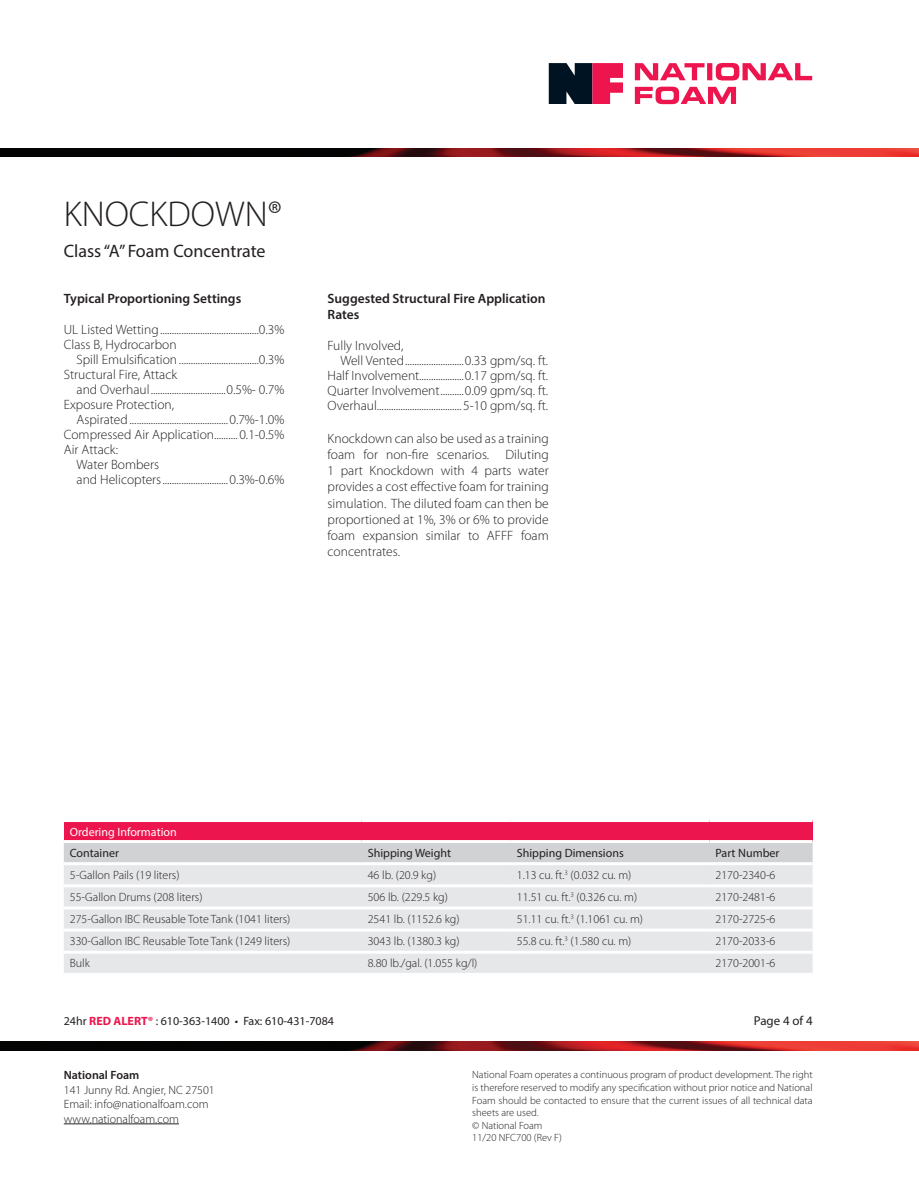
<style>
.page{position:relative;width:919px;height:1187px;background:#fff}
.page>*{position:absolute;margin:0;border:0;box-sizing:border-box;transform-origin:0 0}
.t1{font:300 36px "Myriad Pro";color:#231f20}
.t2{font:18px "Myriad Pro";color:#231f20}
.t3{font:300 13.5px/16.2px "Myriad Pro";color:#231f20;text-align:justify}
.t4{font:600 13.5px/16.2px "Myriad Pro";color:#231f20}
.Text{font:12.9px "Myriad Pro";color:#231f20}
.Table_Text_Light_Gre{font:300 12px/14.4px "Myriad Pro";color:#231f20}
.Table_Text_Dark_Grey{font:12px "Myriad Pro";color:#231f20}
.t5{font:12px "Myriad Pro";color:#fff}
.t6{font:600 12px "Myriad Pro";color:#231f20}
.t7{font:300 10.5px/12.6px "Myriad Pro";color:#231f20}
.s1{font-weight:700;color:#ed154e}
</style>
<div class="page">
<img style="left:0;top:1041px;width:918px;height:8px">
<svg style="left:634px;top:87px;width:102px;height:17px"></svg>
<svg style="left:634px;top:63px;width:178px;height:17px"></svg>
<svg style="left:548px;top:63px;width:75px;height:41px;background:#6e2e4a"></svg>
<img style="left:0;top:148px;width:918px;height:8px">
<hr style="left:64px;top:1123px;width:115px;height:1px;background:#231f20">
<div style="left:64px;top:820px;width:748px;height:21px;background:#ed154e"></div>
<div style="left:64px;top:843px;width:748px;height:19px;background:#d1d2d4"></div>
<svg style="left:64px;top:865px;width:748px;height:107px;background:#e7e8ea"></svg>
<hr style="left:64px;top:819px;width:298px;height:3px;background:#fff">
<hr style="left:362px;top:819px;width:149px;height:3px;background:#fff">
<hr style="left:511px;top:819px;width:198px;height:3px;background:#fff">
<hr style="left:709px;top:819px;width:103px;height:3px;background:#fff">
<hr style="left:64px;top:840px;width:298px;height:3px;background:#fff">
<hr style="left:362px;top:840px;width:149px;height:3px;background:#fff">
<hr style="left:511px;top:840px;width:198px;height:3px;background:#fff">
<hr style="left:709px;top:840px;width:103px;height:3px;background:#fff">
<hr style="left:64px;top:884px;width:298px;height:3px;background:#fff">
<hr style="left:362px;top:884px;width:149px;height:3px;background:#fff">
<hr style="left:511px;top:884px;width:198px;height:3px;background:#fff">
<hr style="left:709px;top:884px;width:103px;height:3px;background:#fff">
<hr style="left:64px;top:906px;width:298px;height:3px;background:#fff">
<hr style="left:362px;top:906px;width:149px;height:3px;background:#fff">
<hr style="left:511px;top:906px;width:198px;height:3px;background:#fff">
<hr style="left:709px;top:906px;width:103px;height:3px;background:#fff">
<hr style="left:64px;top:928px;width:298px;height:3px;background:#fff">
<hr style="left:362px;top:928px;width:149px;height:3px;background:#fff">
<hr style="left:511px;top:928px;width:198px;height:3px;background:#fff">
<hr style="left:709px;top:928px;width:103px;height:3px;background:#fff">
<hr style="left:64px;top:950px;width:298px;height:3px;background:#fff">
<hr style="left:362px;top:950px;width:149px;height:3px;background:#fff">
<hr style="left:511px;top:950px;width:198px;height:3px;background:#fff">
<hr style="left:709px;top:950px;width:103px;height:3px;background:#fff">
<div style="left:70px;top:845px;width:286px;height:15px;background:#d1d2d4"></div>
<div style="left:368px;top:845px;width:137px;height:15px;background:#d1d2d4"></div>
<div style="left:517px;top:845px;width:186px;height:15px;background:#d1d2d4"></div>
<div style="left:715px;top:845px;width:91px;height:15px;background:#d1d2d4"></div>
<div style="left:70px;top:868px;width:286px;height:15px;background:#e6e7e9"></div>
<div style="left:368px;top:868px;width:137px;height:15px;background:#e6e7e9"></div>
<div style="left:517px;top:868px;width:186px;height:15px;background:#e6e7e9"></div>
<div style="left:715px;top:868px;width:91px;height:15px;background:#e6e7e9"></div>
<div style="left:70px;top:890px;width:286px;height:15px;background:#e6e7e9"></div>
<div style="left:368px;top:890px;width:137px;height:15px;background:#e6e7e9"></div>
<div style="left:517px;top:890px;width:186px;height:15px;background:#e6e7e9"></div>
<div style="left:715px;top:890px;width:91px;height:15px;background:#e6e7e9"></div>
<div style="left:70px;top:912px;width:286px;height:15px;background:#e6e7e9"></div>
<div style="left:368px;top:912px;width:137px;height:15px;background:#e6e7e9"></div>
<div style="left:517px;top:912px;width:186px;height:15px;background:#e6e7e9"></div>
<div style="left:715px;top:912px;width:91px;height:15px;background:#e6e7e9"></div>
<div style="left:70px;top:934px;width:286px;height:15px;background:#e6e7e9"></div>
<div style="left:368px;top:934px;width:137px;height:15px;background:#e6e7e9"></div>
<div style="left:517px;top:934px;width:186px;height:15px;background:#e6e7e9"></div>
<div style="left:715px;top:934px;width:91px;height:15px;background:#e6e7e9"></div>
<div style="left:70px;top:956px;width:286px;height:15px;background:#e6e7e9"></div>
<div style="left:368px;top:956px;width:137px;height:15px;background:#e6e7e9"></div>
<div style="left:715px;top:956px;width:91px;height:15px;background:#e6e7e9"></div>
<h1 class="t1" style="left:64px;top:194px;width:219px">KNOCKDOWN®</h1>
<h2 class="t2" style="left:64px;top:239px;width:203px">Class “A” Foam Concentrate</h2>
<p class="t4" style="left:64px;top:290px;width:179px">Typical Proportioning Settings</p>
<p class="t3" style="left:64px;top:321px;width:222px">UL Listed Wetting..........................................0.3%</p>
<p class="t3" style="left:64px;top:336px;width:114px">Class B, Hydrocarbon</p>
<p class="t3" style="left:77px;top:351px;width:209px">Spill Emulsification..................................0.3%</p>
<p class="t3" style="left:64px;top:366px;width:115px">Structural Fire, Attack</p>
<p class="t3" style="left:77px;top:381px;width:209px">and Overhaul................................0.5%- 0.7%</p>
<p class="t3" style="left:64px;top:396px;width:112px">Exposure Protection,</p>
<p class="t3" style="left:77px;top:411px;width:209px">Aspirated..........................................0.7%-1.0%</p>
<p class="t3" style="left:64px;top:426px;width:222px">Compressed Air Application.......... 0.1-0.5%</p>
<p class="t3" style="left:64px;top:441px;width:56px">Air Attack:</p>
<p class="t3" style="left:77px;top:456px;width:84px">Water Bombers</p>
<p class="t3" style="left:77px;top:471px;width:209px">and Helicopters............................0.3%-0.6%</p>
<p class="t4" style="left:327px;top:290px;width:219px">Suggested Structural Fire Application<br>Rates</p>
<p class="t3" style="left:327px;top:338px;width:77px">Fully Involved,</p>
<p class="t3" style="left:340px;top:353px;width:209px">Well Vented.........................0.33 gpm/sq. ft.</p>
<p class="t3" style="left:327px;top:368px;width:222px">Half Involvement...................0.17 gpm/sq. ft.</p>
<p class="t3" style="left:327px;top:383px;width:222px">Quarter Involvement..........0.09 gpm/sq. ft.</p>
<p class="t3" style="left:327px;top:398px;width:222px">Overhaul.................................... 5-10 gpm/sq. ft.</p>
<p class="t3" style="left:327px;top:430px;width:223px">Knockdown can also be used as a training foam for non-fire scenarios. Diluting 1 part Knockdown with 4 parts water provides a cost effective foam for training simulation. The diluted foam can then be proportioned at 1%, 3% or 6% to provide foam expansion similar to AFFF foam concentrates.</p>
<p class="t5" style="left:70px;top:824px;width:108px">Ordering Information</p>
<p class="Table_Text_Dark_Grey" style="left:70px;top:845px;width:51px">Container</p>
<p class="Table_Text_Dark_Grey" style="left:368px;top:845px;width:85px">Shipping Weight</p>
<p class="Table_Text_Dark_Grey" style="left:517px;top:845px;width:108px">Shipping Dimensions</p>
<p class="Table_Text_Dark_Grey" style="left:715px;top:845px;width:65px">Part Number</p>
<p class="Table_Text_Light_Gre" style="left:70px;top:867px;width:111px">5-Gallon Pails (19 liters)</p>
<p class="Table_Text_Light_Gre" style="left:368px;top:867px;width:70px">46 lb. (20.9 kg)</p>
<p class="Table_Text_Light_Gre" style="left:517px;top:867px;width:116px">1.13 cu. ft.<sup>3</sup> (0.032 cu. m)</p>
<p class="Table_Text_Light_Gre" style="left:715px;top:867px;width:61px">2170-2340-6</p>
<p class="Table_Text_Light_Gre" style="left:70px;top:889px;width:134px">55-Gallon Drums (208 liters)</p>
<p class="Table_Text_Light_Gre" style="left:368px;top:889px;width:82px">506 lb. (229.5 kg)</p>
<p class="Table_Text_Light_Gre" style="left:517px;top:889px;width:122px">11.51 cu. ft.<sup>3</sup> (0.326 cu. m)</p>
<p class="Table_Text_Light_Gre" style="left:715px;top:889px;width:61px">2170-2481-6</p>
<p class="Table_Text_Light_Gre" style="left:70px;top:911px;width:222px">275-Gallon IBC Reusable Tote Tank (1041 liters)</p>
<p class="Table_Text_Light_Gre" style="left:368px;top:911px;width:93px">2541 lb. (1152.6 kg)</p>
<p class="Table_Text_Light_Gre" style="left:517px;top:911px;width:128px">51.11 cu. ft.<sup>3</sup> (1.1061 cu. m)</p>
<p class="Table_Text_Light_Gre" style="left:715px;top:911px;width:61px">2170-2725-6</p>
<p class="Table_Text_Light_Gre" style="left:70px;top:934px;width:222px">330-Gallon IBC Reusable Tote Tank (1249 liters)</p>
<p class="Table_Text_Light_Gre" style="left:368px;top:934px;width:93px">3043 lb. (1380.3 kg)</p>
<p class="Table_Text_Light_Gre" style="left:517px;top:934px;width:116px">55.8 cu. ft.<sup>3</sup> (1.580 cu. m)</p>
<p class="Table_Text_Light_Gre" style="left:715px;top:934px;width:61px">2170-2033-6</p>
<p class="Table_Text_Light_Gre" style="left:70px;top:956px;width:22px">Bulk</p>
<p class="Table_Text_Light_Gre" style="left:368px;top:956px;width:111px">8.80 lb./gal. (1.055 kg/l)</p>
<p class="Table_Text_Light_Gre" style="left:715px;top:956px;width:61px">2170-2001-6</p>
<p class="Table_Text_Dark_Grey" style="left:64px;top:1013px;width:272px">24hr <span class="s1">RED ALERT®</span> : 610-363-1400 • Fax: 610-431-7084</p>
<p class="t6" style="left:64px;top:1067px;width:77px">National Foam</p>
<p class="Table_Text_Light_Gre" style="left:64px;top:1082px;width:152px">141 Junny Rd. Angier, NC 27501<br>Email: info@nationalfoam.com www.nationalfoam.com</p>
<p class="Text" style="left:753px;top:1012px;width:60px">Page 4 of 4</p>
<p class="t7" style="left:472px;top:1068px;width:342px">National Foam operates a continuous program of product development. The right is therefore reserved to modify any specification without prior notice and National Foam should be contacted to ensure that the current issues of all technical data sheets are used.<br>© National Foam<br>11/20 NFC700 (Rev F)</p>
</div>
